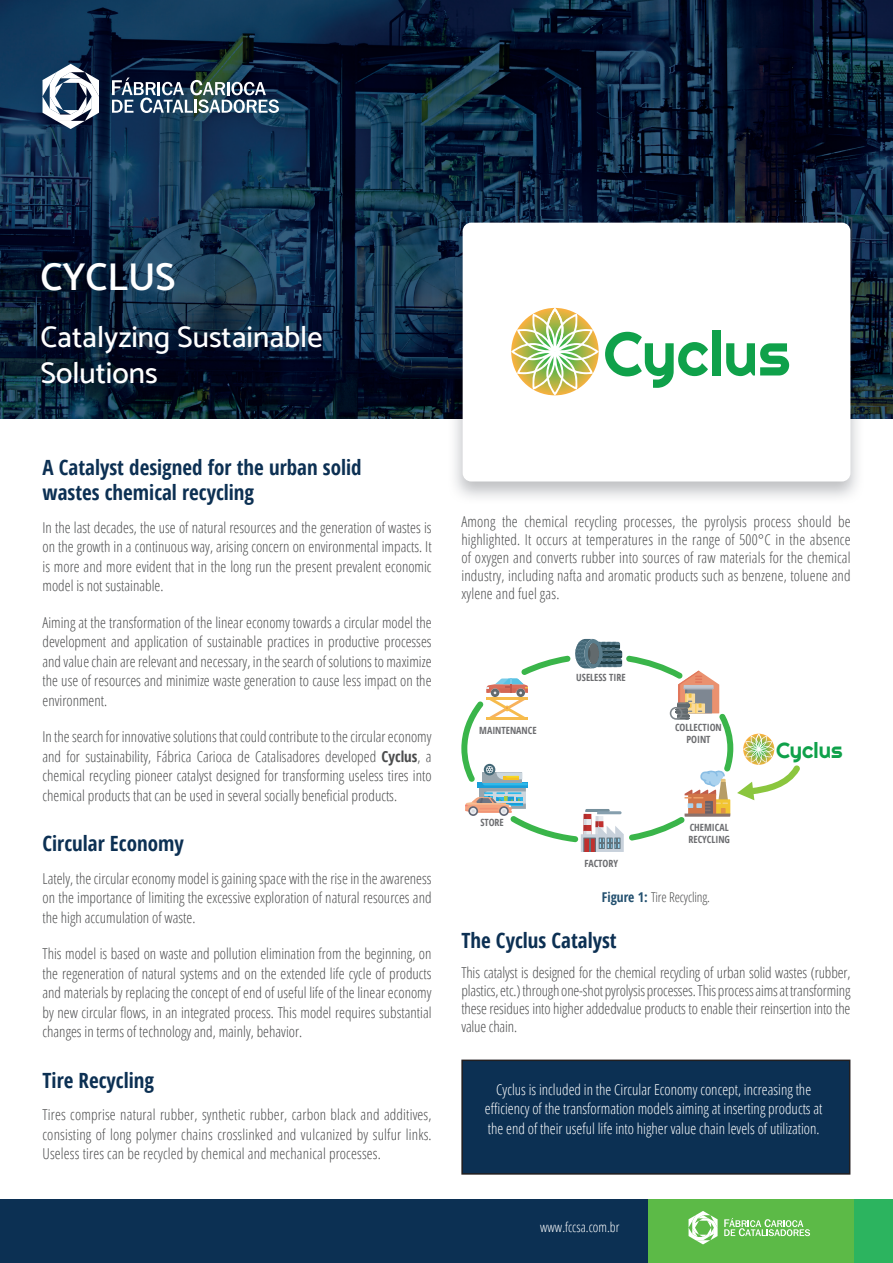
<style>
.page{position:relative;width:893px;height:1263px;background:#fff}
.page>*{position:absolute;margin:0;border:0;box-sizing:border-box;transform-origin:0 0}
.t1{font:61.65px "Righteous";color:#0fa14a}
.t2{font:100 39px "Catamaran";color:#fff}
.t3{font:100 30px/36px "Catamaran";color:#fff}
.t4{font:21.9px "Righteous";color:#0fa14a}
.t5{font:700 21px/25.2px "Open Sans Condensed";color:#0c3053}
.t6{font:300 15px/19.5px "Open Sans Condensed";color:#4b4c4d;text-align:justify}
.t7{font:300 15px/19.5px "Open Sans Condensed";color:#fff;text-align:center}
.t8{font:300 13.5px "Open Sans Condensed";letter-spacing:-.01em;color:#4b4c4d}
.t9{font:300 13.5px "Open Sans Condensed";color:#fff}
.t10{font:700 9.9px/12px "Open Sans Condensed";color:#6c6d70;text-align:center}
.s1{font-weight:700}
.s2{font-weight:700;color:#23506f}
</style>
<div class="page">
<img style="left:0;top:0;width:788px;height:157px">
<img style="left:788px;top:0;width:105px;height:262px">
<img style="left:0;top:157px;width:473px;height:157px">
<img style="left:473px;top:157px;width:315px;height:60px">
<img style="left:864px;top:262px;width:29px;height:156px">
<img style="left:0;top:314px;width:448px;height:104px">
<div style="left:0;top:1199px;width:648px;height:64px;background:#0c3053"></div>
<div style="left:648px;top:1199px;width:208px;height:64px;background:#5cba47"></div>
<div style="left:855px;top:1199px;width:38px;height:64px;background:#2cb45f"></div>
<svg style="left:43px;top:64px;width:56px;height:65px"></svg>
<svg style="left:112px;top:78px;width:167px;height:35px"></svg>
<svg style="left:688px;top:1211px;width:30px;height:33px"></svg>
<svg style="left:724px;top:1218px;width:86px;height:18px"></svg>
<img style="left:448px;top:217px;width:416px;height:281px">
<div style="left:463px;top:223px;width:387px;height:258px;background:#fff;border-radius:9px"></div>
<svg style="left:511px;top:308px;width:88px;height:87px"></svg>
<svg style="left:461px;top:639px;width:339px;height:213px"></svg>
<div style="left:462px;top:1060px;width:388px;height:114px;background:#0c3053"></div>
<div style="left:461px;top:1059px;width:389px;height:116px;border:2px solid #231f20"></div>
<h2 class="t2" style="left:40px;top:247px;width:137px">CYCLUS</h2>
<h3 class="t3" style="left:40px;top:318px;width:283px">Catalyzing Sustainable<br>Solutions</h3>
<h3 class="t5" style="left:43px;top:454px;width:321px">A Catalyst designed for the urban solid wastes chemical recycling</h3>
<p class="t6" style="left:43px;top:517px;width:391px">In the last decades, the use of natural resources and the generation of wastes is on the growth in a continuous way, arising concern on environmental impacts. It is more and more evident that in the long run the present prevalent economic model is not sustainable.</p>
<p class="t6" style="left:43px;top:612px;width:391px">Aiming at the transformation of the linear economy towards a circular model the development and application of sustainable practices in productive processes and value chain are relevant and necessary, in the search of solutions to maximize the use of resources and minimize waste generation to cause less impact on the environment.</p>
<p class="t6" style="left:43px;top:726px;width:391px">In the search for innovative solutions that could contribute to the circular economy and for sustainability, Fábrica Carioca de Catalisadores developed <span class="s1">Cyclus</span>, a chemical recycling pioneer catalyst designed for transforming useless tires into chemical products that can be used in several socially beneficial products.</p>
<h3 class="t5" style="left:43px;top:831px;width:143px">Circular Economy</h3>
<p class="t6" style="left:43px;top:868px;width:391px">Lately, the circular economy model is gaining space with the rise in the awareness on the importance of limiting the excessive exploration of natural resources and the high accumulation of waste.</p>
<p class="t6" style="left:43px;top:943px;width:391px">This model is based on waste and pollution elimination from the beginning, on the regeneration of natural systems and on the extended life cycle of products and materials by replacing the concept of end of useful life of the linear economy by new circular flows, in an integrated process. This model requires substantial changes in terms of technology and, mainly, behavior.</p>
<h3 class="t5" style="left:43px;top:1067px;width:113px">Tire Recycling</h3>
<p class="t6" style="left:43px;top:1104px;width:391px">Tires comprise natural rubber, synthetic rubber, carbon black and additives, consisting of long polymer chains crosslinked and vulcanized by sulfur links.<br>Useless tires can be recycled by chemical and mechanical processes.</p>
<h1 class="t1" style="left:603px;top:315px;width:188px">Cyclus</h1>
<p class="t6" style="left:461px;top:512px;width:391px;line-height:18px">Among the chemical recycling processes, the pyrolysis process should be highlighted. It occurs at temperatures in the range of 500°C in the absence of oxygen and converts rubber into sources of raw materials for the chemical industry, including nafta and aromatic products such as benzene, toluene and xylene and fuel gas.</p>
<p class="t10" style="left:479px;top:724px;width:59px">MAINTENANCE</p>
<p class="t10" style="left:480px;top:816px;width:25px">STORE</p>
<p class="t10" style="left:576px;top:671px;width:51px">USELESS TIRE</p>
<p class="t10" style="left:584px;top:857px;width:35px">FACTORY</p>
<p class="t10" style="left:675px;top:721px;width:48px">COLLECTION<br>POINT</p>
<p class="t10" style="left:688px;top:821px;width:43px;text-align:left">CHEMICAL<br>RECYCLING</p>
<p class="t8" style="left:602px;top:887px;width:110px"><span class="s2">Figure 1:</span> Tire Recycling.</p>
<h3 class="t4" style="left:776px;top:736px;width:68px">Cyclus</h3>
<h3 class="t5" style="left:461px;top:927px;width:157px">The Cyclus Catalyst</h3>
<p class="t6" style="left:461px;top:963px;width:391px;line-height:18px">This catalyst is designed for the chemical recycling of urban solid wastes (rubber, plastics, etc.) through one-shot pyrolysis processes. This process aims at transforming these residues into higher addedvalue products to enable their reinsertion into the value chain.</p>
<p class="t7" style="left:485px;top:1079px;width:339px">Cyclus is included in the Circular Economy concept, increasing the efficiency of the transformation models aiming at inserting products at the end of their useful life into higher value chain levels of utilization.</p>
<p class="t9" style="left:540px;top:1218px;width:81px">www.fccsa.com.br</p>
</div>
